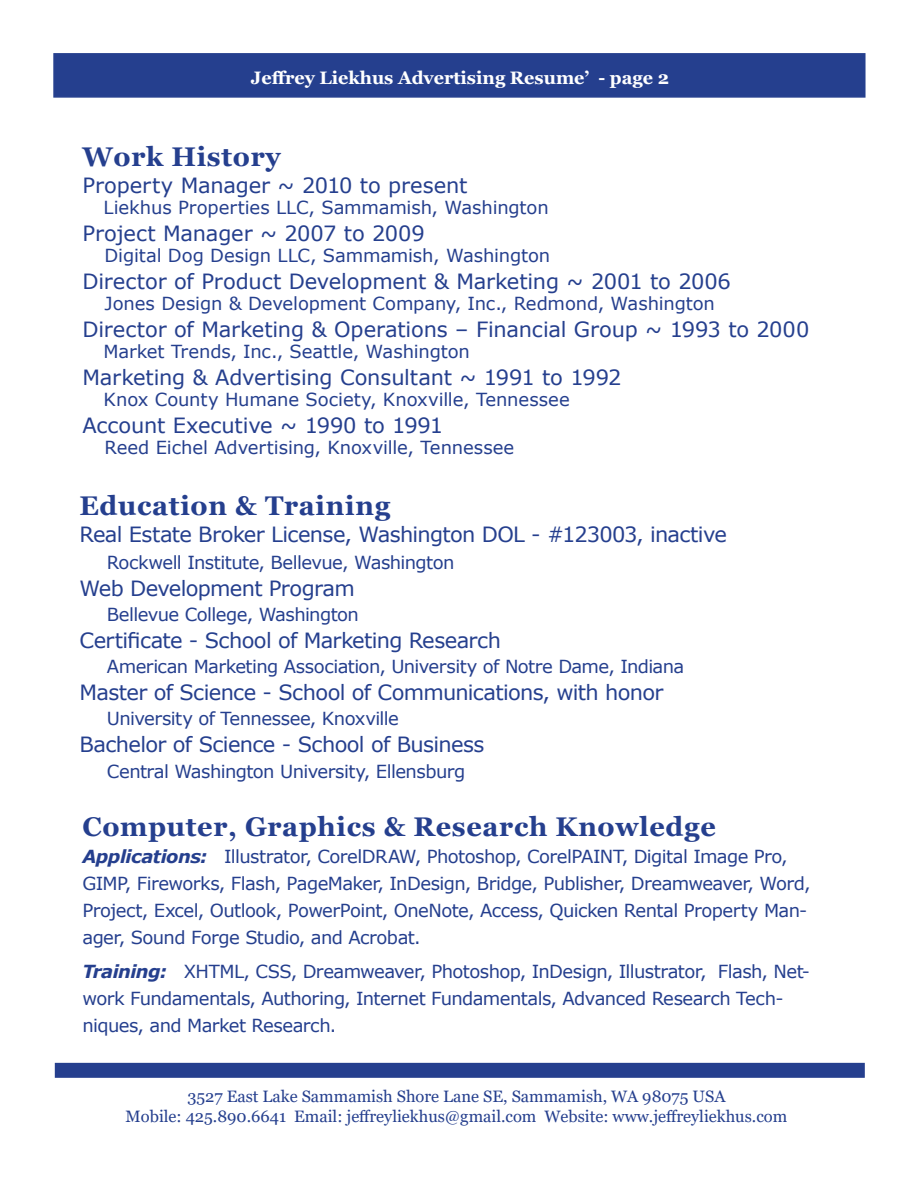
<style>
.page{position:relative;width:918px;height:1188px;background:#fff}
.page>*{position:absolute;margin:0;border:0;box-sizing:border-box;transform-origin:0 0}
.t1{font:700 27px "Georgia";letter-spacing:.025em;color:#253f8e}
.t2{font:21px "Verdana";letter-spacing:-.02em;color:#253f8e}
.t3{font:18px/27px "Verdana";letter-spacing:-.03em;color:#253f8e}
.t4{font:18px "Verdana";letter-spacing:-.005em;color:#253f8e}
.t5{font:18px "Verdana";letter-spacing:-.01em;color:#253f8e}
.t6{font:700 18px "Georgia";color:#fff}
.t7{font:16.5px "Georgia";color:#253f8e}
.s1{font-weight:700;font-style:italic}
</style>
<div class="page">
<div style="left:55px;top:1063px;width:810px;height:15px;background:#253f8e;border:2px solid #253f8e"></div>
<div style="left:53px;top:53px;width:813px;height:45px;background:#253f8e;border:2px solid #253f8e"></div>
<p class="t6" style="left:251px;top:66px;width:420px">Jeffrey Liekhus Advertising Resume’ - page 2</p>
<p class="t1" style="left:82px;top:140px;width:200px">Work History</p>
<p class="t2" style="left:82px;top:171px;width:387px">Property Manager ~ 2010 to present</p>
<p class="t4" style="left:104px;top:195px;width:447px">Liekhus Properties LLC, Sammamish, Washington</p>
<p class="t2" style="left:82px;top:219px;width:344px">Project Manager ~ 2007 to 2009</p>
<p class="t5" style="left:105px;top:243px;width:447px">Digital Dog Design LLC, Sammamish, Washington</p>
<p class="t2" style="left:82px;top:267px;width:650px">Director of Product Development &amp; Marketing ~ 2001 to 2006</p>
<p class="t4" style="left:105px;top:291px;width:612px">Jones Design &amp; Development Company, Inc., Redmond, Washington</p>
<p class="t2" style="left:82px;top:315px;width:728px">Director of Marketing &amp; Operations – Financial Group ~ 1993 to 2000</p>
<p class="t4" style="left:104px;top:339px;width:368px">Market Trends, Inc., Seattle, Washington</p>
<p class="t2" style="left:82px;top:363px;width:541px">Marketing &amp; Advertising Consultant ~ 1991 to 1992</p>
<p class="t4" style="left:104px;top:387px;width:468px">Knox County Humane Society, Knoxville, Tennessee</p>
<p class="t2" style="left:82px;top:411px;width:362px">Account Executive ~ 1990 to 1991</p>
<p class="t4" style="left:105px;top:435px;width:411px">Reed Eichel Advertising, Knoxville, Tennessee</p>
<p class="t1" style="left:80px;top:488px;width:312px">Education &amp; Training</p>
<p class="t2" style="left:80px;top:520px;width:649px">Real Estate Broker License, Washington DOL - #123003, inactive</p>
<p class="t3" style="left:107px;top:549px;width:349px">Rockwell Institute, Bellevue, Washington</p>
<p class="t2" style="left:80px;top:574px;width:277px">Web Development Program</p>
<p class="t3" style="left:107px;top:601px;width:254px">Bellevue College, Washington</p>
<p class="t2" style="left:80px;top:626px;width:423px">Certificate - School of Marketing Research</p>
<p class="t3" style="left:107px;top:653px;width:579px">American Marketing Association, University of Notre Dame, Indiana</p>
<p class="t2" style="left:80px;top:678px;width:586px">Master of Science - School of Communications, with honor</p>
<p class="t3" style="left:107px;top:705px;width:293px">University of Tennessee, Knoxville</p>
<p class="t2" style="left:80px;top:730px;width:407px">Bachelor of Science - School of Business</p>
<p class="t3" style="left:107px;top:757px;width:360px">Central Washington University, Ellensburg</p>
<p class="t1" style="left:82px;top:809px;width:635px">Computer, Graphics &amp; Research Knowledge</p>
<p class="t3" style="left:82px;top:843px;width:730px"><span class="s1">Applications:</span> Illustrator, CorelDRAW, Photoshop, CorelPAINT, Digital Image Pro, GIMP, Fireworks, Flash, PageMaker, InDesign, Bridge, Publisher, Dreamweaver, Word, Project, Excel, Outlook, PowerPoint, OneNote, Access, Quicken Rental Property Man&shy;ager, Sound Forge Studio, and Acrobat.</p>
<p class="t3" style="left:82px;top:957px;width:729px"><span class="s1">Training:</span> XHTML, CSS, Dreamweaver, Photoshop, InDesign, Illustrator, Flash, Net&shy;work Fundamentals, Authoring, Internet Fundamentals, Advanced Research Tech&shy;niques, and Market Research.</p>
<p class="t7" style="left:187px;top:1086px;width:539px">3527 East Lake Sammamish Shore Lane SE, Sammamish, WA 98075 USA</p>
<p class="t7" style="left:126px;top:1106px;width:663px">Mobile: 425.890.6641 Email: jeffreyliekhus@gmail.com Website: www.jeffreyliekhus.com</p>
</div>
